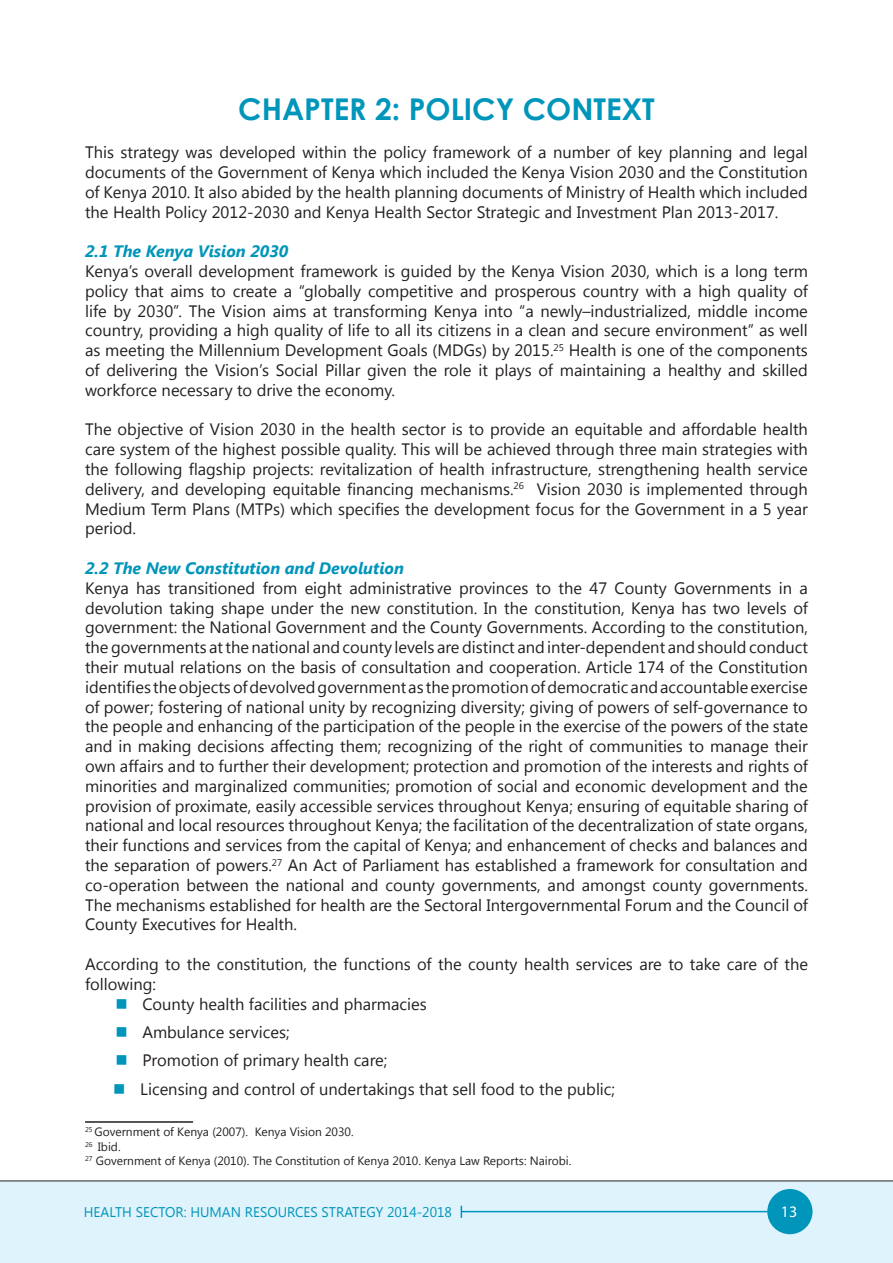
<style>
.page{position:relative;width:893px;height:1263px;background:#fff}
.page>*{position:absolute;margin:0;border:0;box-sizing:border-box;transform-origin:0 0}
.t1{font:700 30px "Century Gothic";color:#0095ba}
.t2{font:22.5px "Myriad Arabic";color:#fff}
.t3{font:16.5px/19.8px "Segoe UI";color:#231f20;text-align:justify}
.t4{font:italic 700 16.5px "Segoe UI";color:#0095ba}
.t5{font:13.95px "Segoe UI";color:#0095ba}
.t6{font:12px/14.4px "Segoe UI";color:#231f20}
.s1{color:#0095ba}
</style>
<div class="page">
<div style="left:0;top:1181px;width:893px;height:82px;background:#dff3fc"></div>
<div style="left:767px;top:1189px;width:45px;height:45px;background:#0095ba;border-radius:50%"></div>
<hr style="left:461px;top:1211px;width:307px;height:1px;background:#0095ba">
<hr style="left:0;top:1181px;width:893px;height:1px;background:#231f20">
<hr style="left:85px;top:1121px;width:108px;height:2px;background:#231f20">
<h1 class="t1" style="left:238px;top:91px;width:418px">CHAPTER 2: POLICY CONTEXT</h1>
<p class="t3" style="left:85px;top:142px;width:724px">This strategy was developed within the policy framework of a number of key planning and legal documents of the Government of Kenya which included the Kenya Vision 2030 and the Constitution of Kenya 2010. It also abided by the health planning documents of Ministry of Health which included the Health Policy 2012-2030 and Kenya Health Sector Strategic and Investment Plan 2013-2017.</p>
<p class="t4" style="left:85px;top:239px;width:205px">2.1 The Kenya Vision 2030</p>
<p class="t3" style="left:85px;top:260px;width:724px">Kenya’s overall development framework is guided by the Kenya Vision 2030, which is a long term policy that aims to create a “globally competitive and prosperous country with a high quality of life by 2030”. The Vision aims at transforming Kenya into “a newly–industrialized, middle income country, providing a high quality of life to all its citizens in a clean and secure environment” as well as meeting the Millennium Development Goals (MDGs) by 2015.<sup>25</sup> Health is one of the components of delivering the Vision’s Social Pillar given the role it plays of maintaining a healthy and skilled workforce necessary to drive the economy.</p>
<p class="t3" style="left:85px;top:419px;width:724px">The objective of Vision 2030 in the health sector is to provide an equitable and affordable health care system of the highest possible quality. This will be achieved through three main strategies with the following flagship projects: revitalization of health infrastructure, strengthening health service delivery, and developing equitable financing mechanisms.<sup>26</sup> Vision 2030 is implemented through Medium Term Plans (MTPs) which specifies the development focus for the Government in a 5 year period.</p>
<p class="t4" style="left:85px;top:556px;width:320px">2.2 The New Constitution and Devolution</p>
<p class="t3" style="left:85px;top:577px;width:724px">Kenya has transitioned from eight administrative provinces to the 47 County Governments in a devolution taking shape under the new constitution. In the constitution, Kenya has two levels of government: the National Government and the County Governments. According to the constitution, the governments at the national and county levels are distinct and inter-dependent and should conduct their mutual relations on the basis of consultation and cooperation. Article 174 of the Constitution identifies the objects of devolved government as the promotion of democratic and accountable exercise of power; fostering of national unity by recognizing diversity; giving of powers of self-governance to the people and enhancing of the participation of the people in the exercise of the powers of the state and in making decisions affecting them; recognizing of the right of communities to manage their own affairs and to further their development; protection and promotion of the interests and rights of minorities and marginalized communities; promotion of social and economic development and the provision of proximate, easily accessible services throughout Kenya; ensuring of equitable sharing of national and local resources throughout Kenya; the facilitation of the decentralization of state organs, their functions and services from the capital of Kenya; and enhancement of checks and balances and the separation of powers.<sup>27</sup> An Act of Parliament has established a framework for consultation and co-operation between the national and county governments, and amongst county governments.<br>The mechanisms established for health are the Sectoral Intergovernmental Forum and the Council of County Executives for Health.</p>
<p class="t3" style="left:85px;top:953px;width:724px">According to the constitution, the functions of the county health services are to take care of the following:</p>
<p class="t3" style="left:115px;top:993px;width:313px"><span class="s1">■</span> County health facilities and pharmacies</p>
<p class="t3" style="left:115px;top:1021px;width:176px"><span class="s1">■</span> Ambulance services;</p>
<p class="t3" style="left:115px;top:1050px;width:273px"><span class="s1">■</span> Promotion of primary health care;</p>
<p class="t3" style="left:113px;top:1078px;width:503px"><span class="s1">■</span> Licensing and control of undertakings that sell food to the public;</p>
<p class="t6" style="left:85px;top:1124px;width:488px"><sup>25</sup> Government of Kenya (2007). Kenya Vision 2030.<br><sup>26</sup> Ibid.<br><sup>27</sup> Government of Kenya (2010). The Constitution of Kenya 2010. Kenya Law Reports: Nairobi.</p>
<p class="t5" style="left:84px;top:1202px;width:254px">HEALTH SECTOR: Human ResourceS Strat</p>
<p class="t5" style="left:359px;top:1202px;width:94px">EGY 2014-2018</p>
<h2 class="t2" style="left:781px;top:1196px;width:18px">13</h2>
</div>
